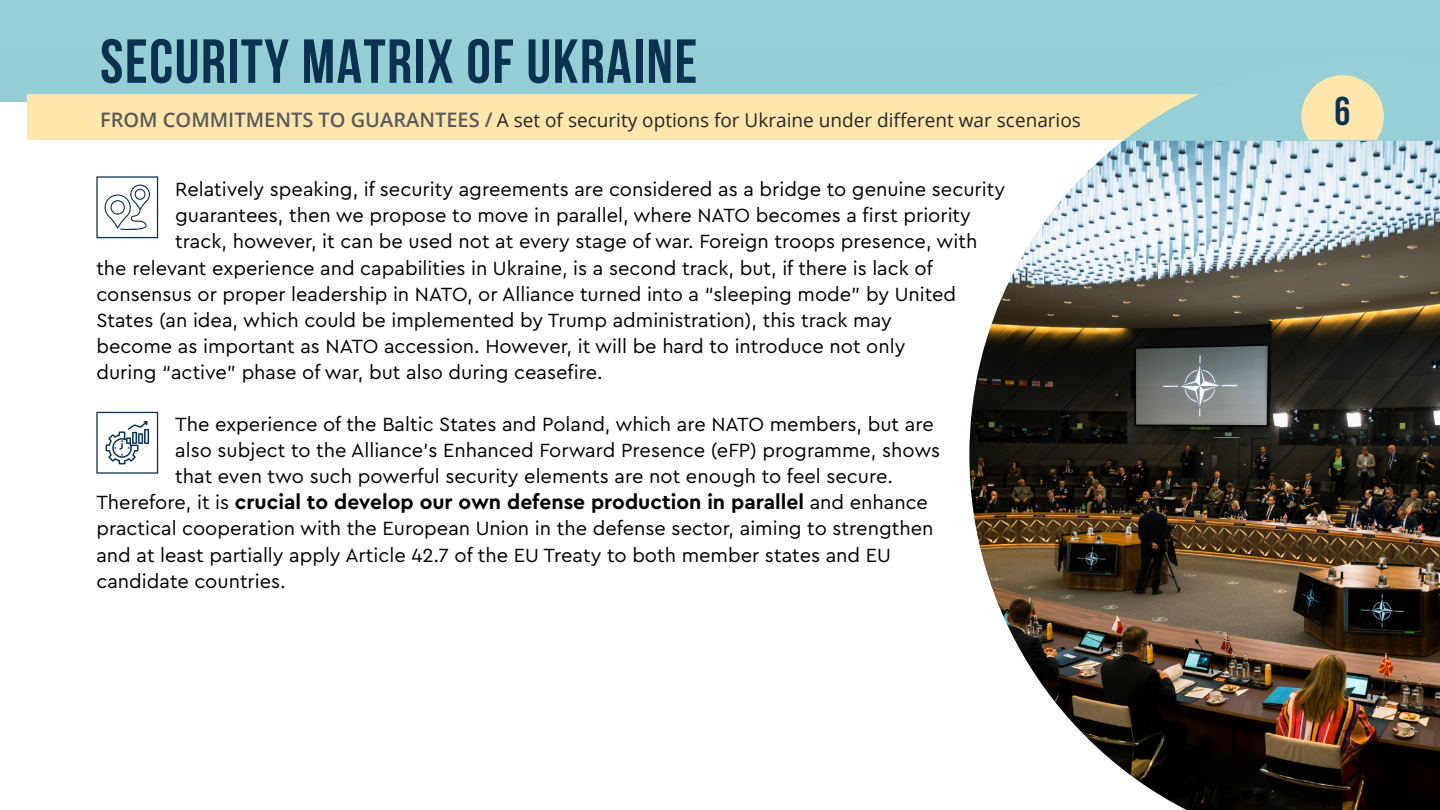
<style>
.page{position:relative;width:1440px;height:810px;background:#fff}
.page>*{position:absolute;margin:0;border:0;box-sizing:border-box;transform-origin:0 0}
.t1{font:700 62px "Bebas Neue";letter-spacing:.025em;color:#0b3251}
.t2{font:700 40px "Bebas Neue";color:#0b3251}
.основной{font:700 21px "Cera Pro";color:#000}
.основной-2{font:20px/26px "Cera Pro";color:#000}
.t3{font:19px "Open Sans";color:#242424}
.s1{font-weight:600;font-size:20px;color:#58595b}
.s2{font-weight:400;font-size:20px}
</style>
<div class="page">
<div style="left:0;top:0;width:1440px;height:102px;background:#96cfd6"></div>
<div style="left:27px;top:94px;width:1350px;height:46px;background:#ffe6ac"></div>
<svg style="left:1122px;top:94px;width:318px;height:47px;fill:#96cfd6"></svg>
<img style="left:969px;top:141px;width:471px;height:669px">
<svg style="left:1301px;top:75px;width:83px;height:65px"></svg>
<svg style="left:96px;top:176px;width:62px;height:62px"></svg>
<svg style="left:96px;top:412px;width:62px;height:61px"></svg>
<h1 class="t1" style="left:100px;top:27px;width:599px">SECURITY MATRIX OF UKRAINE</h1>
<p class="t3" style="left:100px;top:107px;width:982px"><span class="s1">FROM COMMITMENTS TO GUARANTEES /</span> A set of security options for Ukraine under different war scenarios</p>
<p class="основной-2" style="left:175px;top:176px;width:831px">Relatively speaking, if security agreements are considered as a bridge to genuine security</p>
<p class="основной-2" style="left:175px;top:202px;width:797px">guarantees, then we propose to move in parallel, where NATO becomes a first priority</p>
<p class="основной-2" style="left:175px;top:228px;width:804px">track, however, it can be used not at every stage of war. Foreign troops presence, with</p>
<p class="основной-2" style="left:96px;top:254px;width:838px">the relevant experience and capabilities in Ukraine, is a second track, but, if there is lack of</p>
<p class="основной-2" style="left:96px;top:280px;width:861px">consensus or proper leadership in NATO, or Alliance turned into a “sleeping mode” by United</p>
<p class="основной-2" style="left:96px;top:306px;width:797px">States (an idea, which could be implemented by Trump administration), this track may</p>
<p class="основной-2" style="left:96px;top:332px;width:811px">become as important as NATO accession. However, it will be hard to introduce not only</p>
<p class="основной-2" style="left:96px;top:358px;width:508px">during “active” phase of war, but also during ceasefire.</p>
<p class="основной-2" style="left:175px;top:410px;width:766px">The experience of the Baltic States and Poland, which are NATO members, but are also subject to the Alliance’s Enhanced Forward Presence (eFP) programme, shows that even two such powerful security elements are not enough to feel secure.</p>
<p class="основной" style="left:96px;top:488px;width:833px"><span class="s2">Therefore, it is</span> crucial to develop our own defense production in parallel <span class="s2">and enhance</span></p>
<p class="основной-2" style="left:96px;top:515px;width:839px">practical cooperation with the European Union in the defense sector, aiming to strengthen and at least partially apply Article 42.7 of the EU Treaty to both member states and EU candidate countries.</p>
<h2 class="t2" style="left:1335px;top:89px;width:17px">6</h2>
</div>
